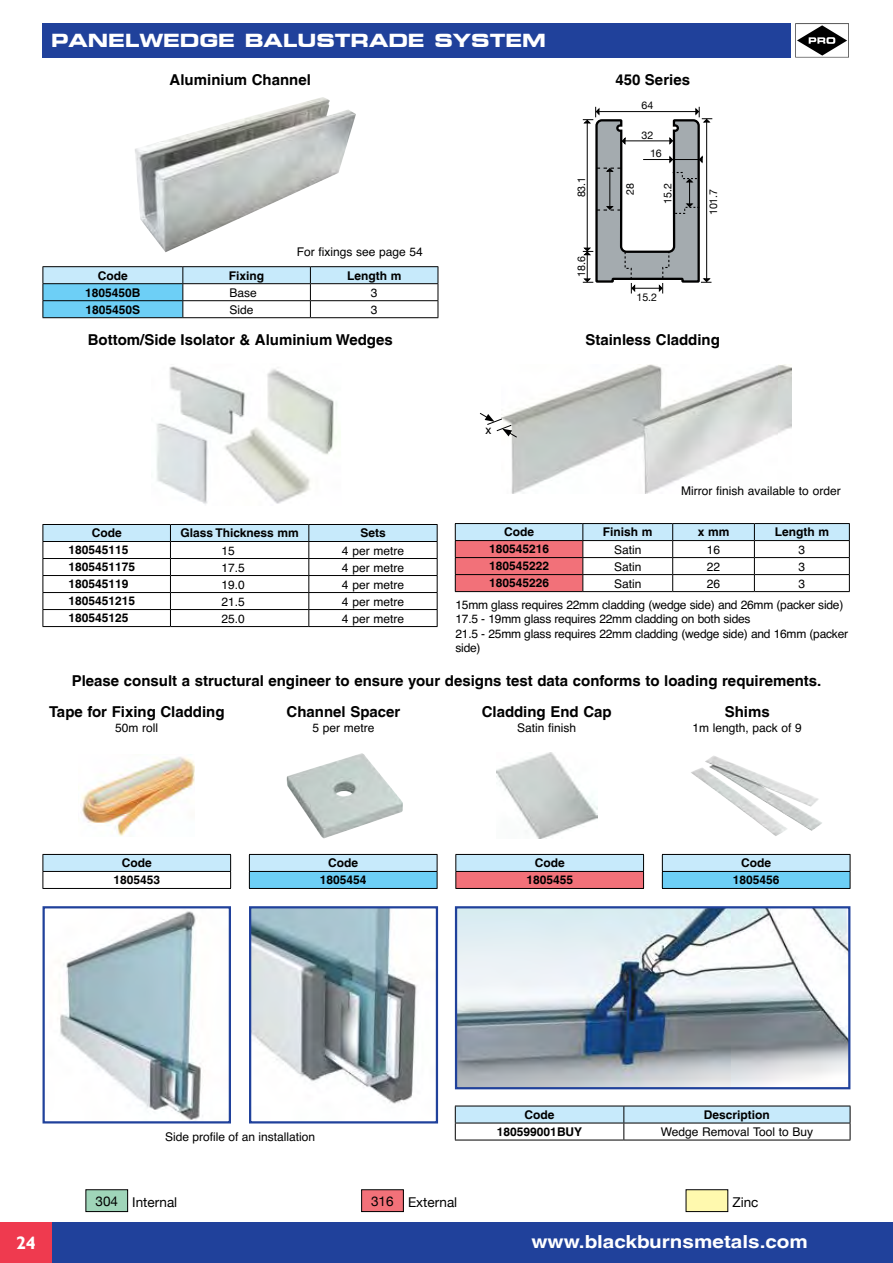
<style>
.page{position:relative;width:893px;height:1263px;background:#fff}
.page>*{position:absolute;margin:0;border:0;box-sizing:border-box;transform-origin:0 0}
.t1{font:700 expanded 18px "Square 721 BT";color:#fff}
.t2{font:700 18px "Helvetica LT";color:#fff;scale:1.15 1}
.t3{font:700 18px "Gill Sans";color:#fff}
.t4{font:700 15px "Helvetica LT";color:#000}
.t5{font:13.5px "Helvetica Neue";color:#000}
.t6{font:12px "Helvetica";color:#000}
.t7{font:700 12px/17px "Helvetica LT";color:#000;text-align:center}
.t8{font:12px/14.4px "Helvetica";letter-spacing:-.02em;color:#000}
.t9{font:10.65px "Helvetica Neue";color:#000}
</style>
<div class="page">
<div style="left:0;top:1222px;width:893px;height:41px;background:#20419b"></div>
<div style="left:86px;top:1190px;width:42px;height:21px;background:#9fd5b9"></div>
<div style="left:85px;top:1189px;width:43px;height:23px;border:1px solid #000"></div>
<div style="left:362px;top:1190px;width:41px;height:21px;background:#f27179"></div>
<div style="left:361px;top:1189px;width:43px;height:23px;border:1px solid #000"></div>
<div style="left:686px;top:1190px;width:42px;height:21px;background:#fff9ae"></div>
<div style="left:686px;top:1189px;width:42px;height:23px;border:1px solid #000"></div>
<div style="left:0;top:1222px;width:52px;height:41px;background:#ef3a4f"></div>
<div style="left:43px;top:23px;width:748px;height:34px;background:#20419b"></div>
<svg style="left:795px;top:23px;width:54px;height:34px"></svg>
<hr style="left:183px;top:266px;width:127px;height:1px;background:#000">
<hr style="left:310px;top:266px;width:128px;height:1px;background:#000">
<hr style="left:43px;top:266px;width:140px;height:1px;background:#000">
<svg style="left:43px;top:267px;width:396px;height:51px"></svg>
<hr style="left:455px;top:1140px;width:169px;height:1px;background:#000">
<svg style="left:455px;top:1106px;width:396px;height:34px"></svg>
<hr style="left:624px;top:1123px;width:226px;height:1px;background:#000">
<hr style="left:624px;top:1140px;width:226px;height:1px;background:#000">
<div style="left:43px;top:854px;width:188px;height:17px;background:#c7eafb"></div>
<hr style="left:43px;top:854px;width:188px;height:1px;background:#000">
<svg style="left:43px;top:855px;width:1px;height:33px"></svg>
<hr style="left:43px;top:871px;width:188px;height:1px;background:#000">
<hr style="left:43px;top:888px;width:188px;height:1px;background:#000">
<svg style="left:230px;top:855px;width:1px;height:33px"></svg>
<div style="left:249px;top:854px;width:188px;height:17px;background:#c7eafb"></div>
<div style="left:249px;top:871px;width:188px;height:17px;background:#6dcff6"></div>
<hr style="left:249px;top:888px;width:188px;height:1px;background:#000">
<svg style="left:249px;top:855px;width:1px;height:33px"></svg>
<hr style="left:249px;top:854px;width:188px;height:1px;background:#000">
<hr style="left:249px;top:871px;width:188px;height:1px;background:#000">
<svg style="left:437px;top:855px;width:1px;height:33px"></svg>
<div style="left:456px;top:854px;width:188px;height:17px;background:#c7eafb"></div>
<div style="left:456px;top:871px;width:188px;height:17px;background:#f27179"></div>
<hr style="left:455px;top:854px;width:189px;height:1px;background:#000">
<svg style="left:455px;top:855px;width:1px;height:33px"></svg>
<hr style="left:455px;top:871px;width:189px;height:1px;background:#000">
<hr style="left:455px;top:888px;width:189px;height:1px;background:#000">
<svg style="left:643px;top:855px;width:1px;height:33px"></svg>
<div style="left:662px;top:854px;width:188px;height:17px;background:#c7eafb"></div>
<div style="left:662px;top:871px;width:188px;height:17px;background:#6dcff6"></div>
<hr style="left:662px;top:888px;width:188px;height:1px;background:#000">
<svg style="left:662px;top:855px;width:1px;height:33px"></svg>
<hr style="left:662px;top:854px;width:188px;height:1px;background:#000">
<hr style="left:662px;top:871px;width:188px;height:1px;background:#000">
<svg style="left:850px;top:855px;width:1px;height:33px"></svg>
<svg style="left:455px;top:523px;width:395px;height:69px"></svg>
<hr style="left:455px;top:574px;width:128px;height:1px;background:#000">
<hr style="left:455px;top:591px;width:128px;height:1px;background:#000">
<hr style="left:170px;top:626px;width:139px;height:1px;background:#000">
<hr style="left:309px;top:626px;width:129px;height:1px;background:#000">
<svg style="left:43px;top:524px;width:395px;height:102px"></svg>
<hr style="left:43px;top:626px;width:127px;height:1px;background:#000">
<img style="left:135px;top:97px;width:221px;height:155px">
<img style="left:81px;top:757px;width:114px;height:80px">
<img style="left:286px;top:753px;width:117px;height:85px">
<img style="left:496px;top:753px;width:101px;height:86px">
<img style="left:691px;top:756px;width:131px;height:80px">
<img style="left:60px;top:911px;width:141px;height:209px">
<div style="left:43px;top:906px;width:188px;height:217px;border:2px solid #20419b"></div>
<img style="left:252px;top:909px;width:165px;height:195px">
<div style="left:249px;top:906px;width:189px;height:217px;border:2px solid #20419b"></div>
<img style="left:511px;top:365px;width:281px;height:129px">
<img style="left:156px;top:366px;width:184px;height:138px">
<svg style="left:583px;top:107px;width:129px;height:186px"></svg>
<img style="left:458px;top:909px;width:389px;height:177px">
<div style="left:455px;top:906px;width:395px;height:183px;border:2px solid #20419b"></div>
<svg style="left:479px;top:412px;width:39px;height:26px"></svg>
<h1 class="t1" style="left:51px;top:30px;width:497px">PANELWEDGE BALUSTRADE SYSTEM</h1>
<p class="t4" style="left:170px;top:71px;width:143px">Aluminium Channel</p>
<p class="t6" style="left:297px;top:242px;width:128px">For fixings see page 54</p>
<p class="t7" style="left:98px;top:267px;width:31px">Code</p>
<p class="t7" style="left:229px;top:267px;width:37px">Fixing</p>
<p class="t7" style="left:347px;top:267px;width:56px">Length m</p>
<p class="t7" style="left:85px;top:284px;width:55px">1805450B</p>
<p class="t6" style="left:230px;top:283px;width:29px">Base</p>
<p class="t6" style="left:371px;top:283px;width:8px">3</p>
<p class="t7" style="left:86px;top:301px;width:56px">1805450S</p>
<p class="t6" style="left:230px;top:300px;width:26px">Side</p>
<p class="t6" style="left:371px;top:300px;width:8px">3</p>
<p class="t4" style="left:88px;top:330px;width:307px">Bottom/Side Isolator &amp; Aluminium Wedges</p>
<p class="t6" style="left:485px;top:420px;width:7px">x</p>
<p class="t4" style="left:615px;top:71px;width:76px">450 Series</p>
<p class="t9" style="left:641px;top:99px;width:13px">64</p>
<p class="t9" style="left:641px;top:128px;width:13px">32</p>
<p class="t9" style="left:575px;top:197px;width:22px;rotate:-90deg">83.1</p>
<p class="t9" style="left:575px;top:277px;width:22px;rotate:-90deg">18.6</p>
<p class="t9" style="left:650px;top:147px;width:13px">16</p>
<p class="t9" style="left:624px;top:195px;width:13px;rotate:-90deg">28</p>
<p class="t9" style="left:661px;top:203px;width:22px;rotate:-90deg">15.2</p>
<p class="t9" style="left:636px;top:291px;width:22px">15.2</p>
<p class="t9" style="left:707px;top:215px;width:28px;rotate:-90deg">101.7</p>
<p class="t4" style="left:585px;top:330px;width:136px">Stainless Cladding</p>
<p class="t6" style="left:681px;top:481px;width:161px">Mirror finish available to order</p>
<p class="t7" style="left:92px;top:524px;width:31px">Code</p>
<p class="t7" style="left:180px;top:524px;width:120px">Glass Thickness mm</p>
<p class="t7" style="left:360px;top:524px;width:27px">Sets</p>
<p class="t7" style="left:68px;top:541px;width:62px">180545115</p>
<p class="t6" style="left:221px;top:541px;width:15px">15</p>
<p class="t6" style="left:342px;top:541px;width:64px">4 per metre</p>
<p class="t7" style="left:68px;top:558px;width:68px">1805451175</p>
<p class="t6" style="left:221px;top:558px;width:25px">17.5</p>
<p class="t6" style="left:342px;top:558px;width:64px">4 per metre</p>
<p class="t7" style="left:68px;top:575px;width:62px">180545119</p>
<p class="t6" style="left:221px;top:575px;width:25px">19.0</p>
<p class="t6" style="left:342px;top:575px;width:64px">4 per metre</p>
<p class="t7" style="left:68px;top:592px;width:68px">1805451215</p>
<p class="t6" style="left:221px;top:592px;width:25px">21.5</p>
<p class="t6" style="left:342px;top:592px;width:64px">4 per metre</p>
<p class="t7" style="left:68px;top:609px;width:62px">180545125</p>
<p class="t6" style="left:221px;top:609px;width:25px">25.0</p>
<p class="t6" style="left:342px;top:609px;width:64px">4 per metre</p>
<p class="t7" style="left:504px;top:523px;width:31px">Code</p>
<p class="t7" style="left:603px;top:523px;width:51px">Finish m</p>
<p class="t7" style="left:698px;top:523px;width:33px">x mm</p>
<p class="t7" style="left:775px;top:523px;width:56px">Length m</p>
<p class="t7" style="left:489px;top:540px;width:62px">180545216</p>
<p class="t6" style="left:614px;top:540px;width:29px">Satin</p>
<p class="t6" style="left:707px;top:540px;width:15px">16</p>
<p class="t6" style="left:798px;top:540px;width:8px">3</p>
<p class="t7" style="left:489px;top:557px;width:62px">180545222</p>
<p class="t6" style="left:614px;top:557px;width:29px">Satin</p>
<p class="t6" style="left:707px;top:557px;width:15px">22</p>
<p class="t6" style="left:798px;top:557px;width:8px">3</p>
<p class="t7" style="left:489px;top:574px;width:62px">180545226</p>
<p class="t6" style="left:614px;top:574px;width:29px">Satin</p>
<p class="t6" style="left:707px;top:574px;width:15px">26</p>
<p class="t6" style="left:798px;top:574px;width:8px">3</p>
<p class="t8" style="left:455px;top:598px;width:394px">15mm glass requires 22mm cladding (wedge side) and 26mm (packer side)<br>17.5 - 19mm glass requires 22mm cladding on both sides<br>21.5 - 25mm glass requires 22mm cladding (wedge side) and 16mm (packer side)</p>
<p class="t4" style="left:72px;top:672px;width:751px">Please consult a structural engineer to ensure your designs test data conforms to loading requirements.</p>
<p class="t4" style="left:49px;top:703px;width:177px">Tape for fixing Cladding</p>
<p class="t6" style="left:115px;top:718px;width:45px">50m roll</p>
<p class="t4" style="left:287px;top:703px;width:115px">Channel Spacer</p>
<p class="t6" style="left:312px;top:718px;width:64px">5 per metre</p>
<p class="t4" style="left:482px;top:703px;width:131px">Cladding End Cap</p>
<p class="t6" style="left:517px;top:718px;width:61px">Satin finish</p>
<p class="t4" style="left:725px;top:703px;width:47px">Shims</p>
<p class="t6" style="left:692px;top:718px;width:111px">1m length, pack of 9</p>
<p class="t7" style="left:113px;top:854px;width:48px">Code<br>1805453</p>
<p class="t7" style="left:320px;top:854px;width:48px">Code<br>1805454</p>
<p class="t7" style="left:526px;top:854px;width:48px">Code<br>1805455</p>
<p class="t7" style="left:733px;top:854px;width:48px">Code<br>1805456</p>
<h1 class="t3" style="left:16px;top:1232px;width:21px">24</h1>
<p class="t6" style="left:165px;top:1127px;width:152px">Side profile of an installation</p>
<p class="t7" style="left:525px;top:1106px;width:31px">Code</p>
<p class="t7" style="left:704px;top:1106px;width:68px">Description</p>
<p class="t7" style="left:497px;top:1123px;width:87px">180599001BUY</p>
<p class="t6" style="left:661px;top:1122px;width:154px">Wedge Removal Tool to Buy</p>
<p class="t5" style="left:95px;top:1194px;width:83px">304 Internal</p>
<p class="t5" style="left:371px;top:1194px;width:88px">316 External</p>
<p class="t5" style="left:732px;top:1194px;width:28px">Zinc</p>
<h1 class="t2" style="left:531px;top:1230px;width:242px">www.blackburnsmetals.com</h1>
</div>
